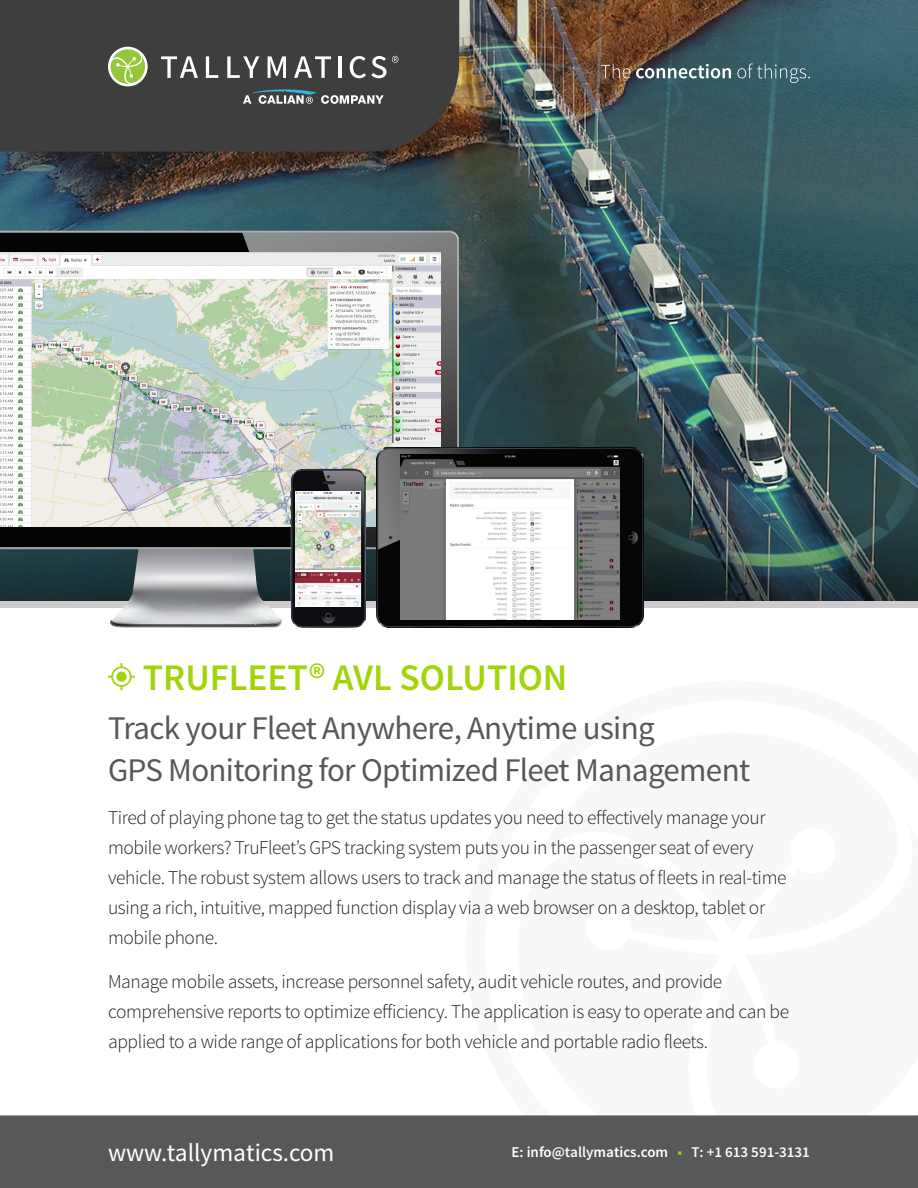
<style>
.page{position:relative;width:918px;height:1188px;background:#fff}
.page>*{position:absolute;margin:0;border:0;box-sizing:border-box;transform-origin:0 0}
.Heading_Large{font:600 37.5px "Source Sans Pro";color:#a2d40a}
.Heading{font:33px/42px "Source Sans Pro";letter-spacing:-.02em;color:#57585a}
.t1{font:25.2px "Source Sans Pro";color:#fff}
.Introduction{font:300 19.5px/30px "Source Sans Pro";letter-spacing:-.02em;color:#231f20}
.t2{font:600 15px "Source Sans Pro";color:#fff}
.s1{color:#a2d40a}
</style>
<div class="page">
<img style="left:0;top:0;width:918px;height:326px">
<img style="left:0;top:326px;width:918px;height:276px">
<div style="left:0;top:602px;width:918px;height:6px;background:#cecbcc"></div>
<div style="left:0;top:1115px;width:465px;height:73px;background:#57585a"></div>
<div style="left:0;top:0;width:459px;height:152px;background:#3e3e3f"></div>
<svg style="left:110px;top:549px;width:172px;height:78px;background:#92989b"></svg>
<div style="left:0;top:233px;width:242px;height:314px;background:#040503"></div>
<svg style="left:242px;top:233px;width:215px;height:314px;background:#666565"></svg>
<img style="left:0;top:252px;width:440px;height:275px">
<div style="left:465px;top:1115px;width:453px;height:73px;background:#57585a"></div>
<img style="left:377px;top:447px;width:267px;height:180px">
<img style="left:401px;top:455px;width:219px;height:164px">
<img style="left:290px;top:464px;width:76px;height:163px">
<img style="left:296px;top:491px;width:64px;height:115px">
<svg style="left:161px;top:56px;width:37px;height:22px"></svg>
<svg style="left:206px;top:56px;width:12px;height:22px"></svg>
<svg style="left:227px;top:56px;width:32px;height:22px"></svg>
<svg style="left:268px;top:56px;width:18px;height:22px"></svg>
<svg style="left:294px;top:56px;width:37px;height:22px"></svg>
<hr style="left:338px;top:56px;width:3px;height:22px;background:#fff">
<svg style="left:350px;top:56px;width:36px;height:22px"></svg>
<svg style="left:392px;top:56px;width:6px;height:7px"></svg>
<svg style="left:108px;top:47px;width:40px;height:39px"></svg>
<svg style="left:110px;top:49px;width:36px;height:36px"></svg>
<svg style="left:243px;top:89px;width:141px;height:15px;background:#6e7679"></svg>
<svg style="left:601px;top:64px;width:29px;height:14px"></svg>
<svg style="left:636px;top:64px;width:95px;height:14px"></svg>
<svg style="left:737px;top:63px;width:73px;height:20px"></svg>
<svg style="left:108px;top:663px;width:27px;height:27px"></svg>
<p class="Heading_Large" style="left:143px;top:654px;width:426px">TRUFLEET® AVL SOLUTION</p>
<p class="Heading" style="left:108px;top:708px;width:644px">Track your Fleet Anywhere, Anytime using<br>GPS Monitoring for Optimized Fleet Management</p>
<p class="Introduction" style="left:108px;top:803px;width:680px">Tired of playing phone tag to get the status updates you need to effectively manage your mobile workers? TruFleet’s GPS tracking system puts you in the passenger seat of every vehicle. The robust system allows users to track and manage the status of fleets in real-time using a rich, intuitive, mapped function display via a web browser on a desktop, tablet or mobile phone.</p>
<p class="Introduction" style="left:108px;top:967px;width:683px">Manage mobile assets, increase personnel safety, audit vehicle routes, and provide comprehensive reports to optimize efficiency. The application is easy to operate and can be applied to a wide range of applications for both vehicle and portable radio fleets.</p>
<p class="t1" style="left:108px;top:1137px;width:228px">www.tallymatics.com</p>
<p class="t2" style="left:512px;top:1143px;width:300px">E: info@tallymatics.com <span class="s1">■</span> T: +1 613 591-3131</p>
</div>
